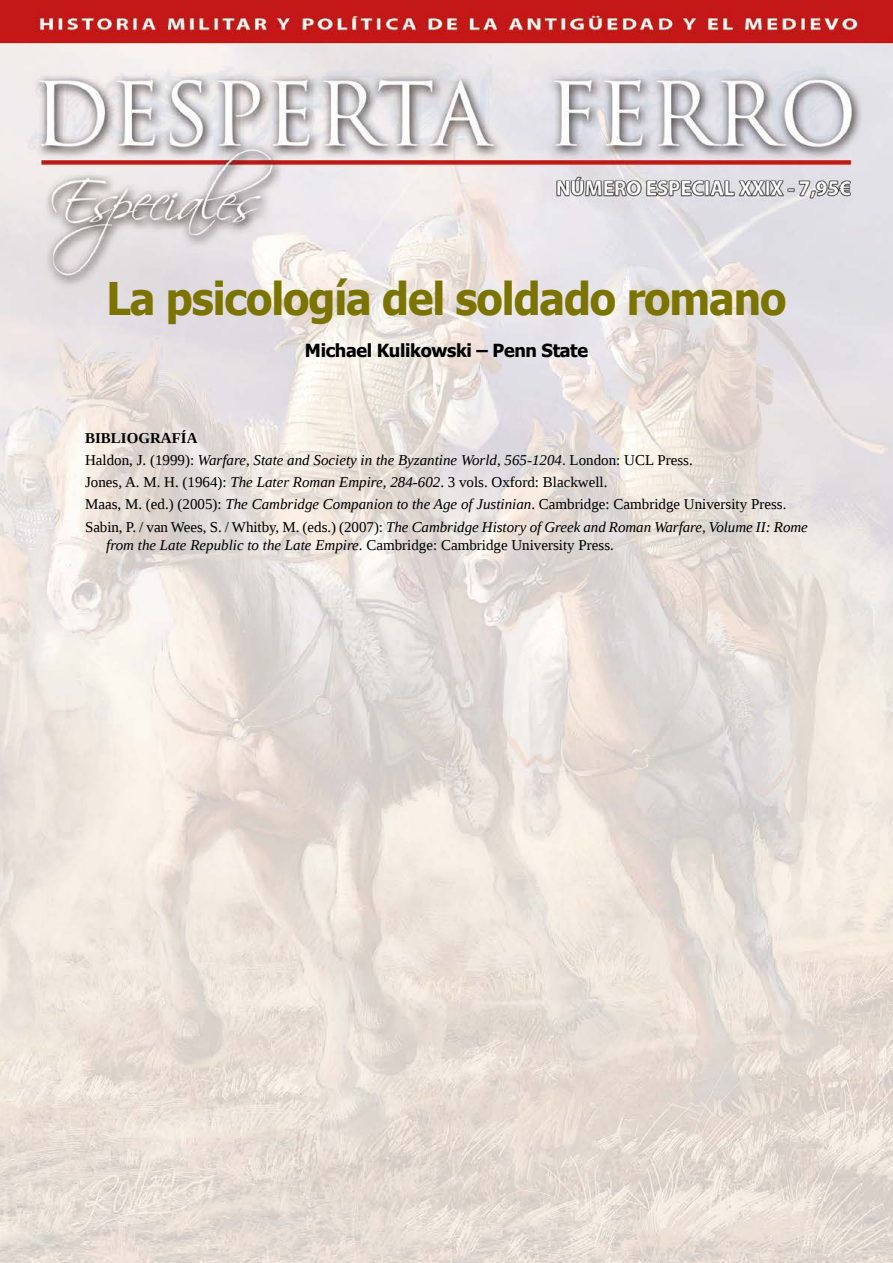
<style>
.page{position:relative;width:893px;height:1263px;background:#fff}
.page>*{position:absolute;margin:0;border:0;box-sizing:border-box;transform-origin:0 0}
.t1{font:700 45px "Tahoma";letter-spacing:-.025em;color:#7c7400;scale:.95 1}
.t2{font:700 18px "Tahoma";letter-spacing:-.02em;color:#000}
.t3{font:15px/22.2px "Liberation Serif";color:#000}
.s1{font-weight:700}
.s2{font-style:italic}
</style>
<div class="page">
<img style="left:0;top:0;width:893px;height:1263px">
<h1 class="t1" style="left:107px;top:267px;width:717px">La psicología del soldado romano</h1>
<p class="t2" style="left:305px;top:337px;width:285px">Michael Kulikowski – Penn State</p>
<p class="t3" style="left:85px;top:426px;width:724px"><span class="s1">BIBLIOGRAFÍA<br></span>Haldon, J. (1999): <span class="s2">Warfare, State and Society in the Byzantine World, 565-1204</span>. London: UCL Press.<br>Jones, A. M. H. (1964): <span class="s2">The Later Roman Empire, 284-602</span>. 3 vols. Oxford: Blackwell.<br>Maas, M. (ed.) (2005): <span class="s2">The Cambridge Companion to the Age of Justinian</span>. Cambridge: Cambridge University Press.<br>Sabin, P. / van Wees, S. / Whitby, M. (eds.) (2007): <span class="s2">The Cambridge History of Greek and Roman Warfare, Volume II: Rome</span></p>
<p class="t3" style="left:106px;top:533px;width:509px"><span class="s2">from the Late Republic to the Late Empire</span>. Cambridge: Cambridge University Press.</p>
</div>
